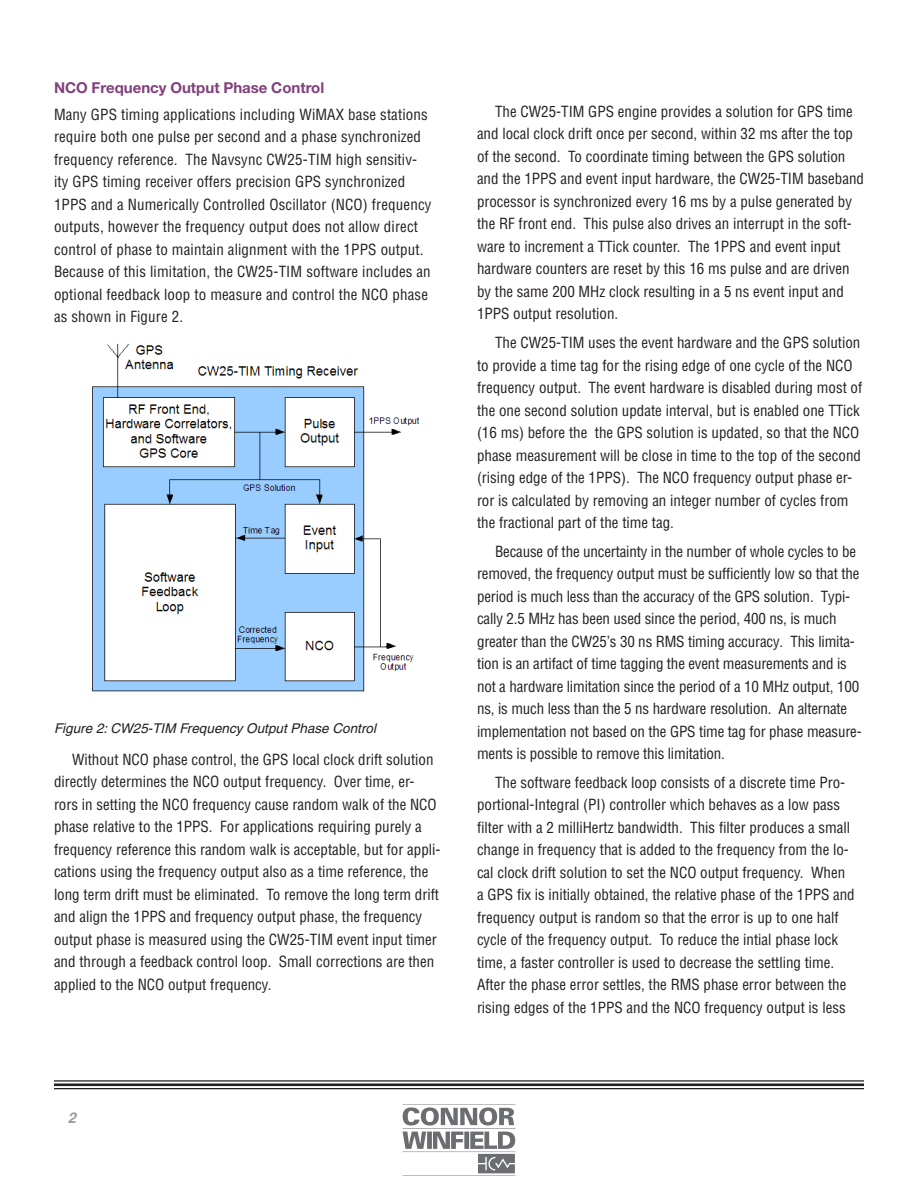
<style>
.page{position:relative;width:918px;height:1188px;background:#fff}
.page>*{position:absolute;margin:0;border:0;box-sizing:border-box;transform-origin:0 0}
.Body_text{font:condensed 15px/22.5px "Helvetica";color:#231f20}
.Subhead_10{font:700 15px "Helvetica Neue";color:#813f7c}
.Subhead_1_under{font:italic 13.5px "Helvetica";color:#231f20}
</style>
<div class="page">
<hr style="left:54px;top:1080px;width:810px;height:2px;background:#231f20">
<hr style="left:54px;top:1083px;width:810px;height:3px;background:#231f20">
<hr style="left:54px;top:1088px;width:810px;height:1px;background:#231f20">
<img style="left:403px;top:1107px;width:112px;height:67px">
<img style="left:92px;top:343px;width:326px;height:349px">
<p class="Subhead_10" style="left:54px;top:78px;width:272px">NCO Frequency Output Phase Control</p>
<p class="Body_text" style="left:54px;top:103px;width:379px">Many GPS timing applications including WiMAX base stations require both one pulse per second and a phase synchronized frequency reference. The Navsync CW25-TIM high sensitiv&shy;ity GPS timing receiver offers precision GPS synchronized 1PPS and a Numerically Controlled Oscillator (NCO) frequency outputs, however the frequency output does not allow direct control of phase to maintain alignment with the 1PPS output.<br>Because of this limitation, the CW25-TIM software includes an optional feedback loop to measure and control the NCO phase as shown in Figure 2.</p>
<p class="Subhead_1_under" style="left:54px;top:721px;width:324px">Figure 2: CW25-TIM Frequency Output Phase Control</p>
<p class="Body_text" style="left:54px;top:748px;width:388px;text-indent:18px">Without NCO phase control, the GPS local clock drift solution directly determines the NCO output frequency. Over time, er&shy;rors in setting the NCO frequency cause random walk of the NCO phase relative to the 1PPS. For applications requiring purely a frequency reference this random walk is acceptable, but for appli&shy;cations using the frequency output also as a time reference, the long term drift must be eliminated. To remove the long term drift and align the 1PPS and frequency output phase, the frequency output phase is measured using the CW25-TIM event input timer and through a feedback control loop. Small corrections are then applied to the NCO output frequency.</p>
<p class="Body_text" style="left:477px;top:100px;width:389px;text-indent:18px">The CW25-TIM GPS engine provides a solution for GPS time and local clock drift once per second, within 32 ms after the top of the second. To coordinate timing between the GPS solution and the 1PPS and event input hardware, the CW25-TIM baseband processor is synchronized every 16 ms by a pulse generated by the RF front end. This pulse also drives an interrupt in the soft&shy;ware to increment a TTick counter. The 1PPS and event input hardware counters are reset by this 16 ms pulse and are driven by the same 200 MHz clock resulting in a 5 ns event input and 1PPS output resolution.</p>
<p class="Body_text" style="left:477px;top:331px;width:387px;text-indent:18px">The CW25-TIM uses the event hardware and the GPS solution to provide a time tag for the rising edge of one cycle of the NCO frequency output. The event hardware is disabled during most of the one second solution update interval, but is enabled one TTick (16 ms) before the the GPS solution is updated, so that the NCO phase measurement will be close in time to the top of the second (rising edge of the 1PPS). The NCO frequency output phase er&shy;ror is calculated by removing an integer number of cycles from the fractional part of the time tag.</p>
<p class="Body_text" style="left:477px;top:540px;width:386px;text-indent:18px">Because of the uncertainty in the number of whole cycles to be removed, the frequency output must be sufficiently low so that the period is much less than the accuracy of the GPS solution. Typi&shy;cally 2.5 MHz has been used since the period, 400 ns, is much greater than the CW25’s 30 ns RMS timing accuracy. This limita&shy;tion is an artifact of time tagging the event measurements and is not a hardware limitation since the period of a 10 MHz output, 100 ns, is much less than the 5 ns hardware resolution. An alternate implementation not based on the GPS time tag for phase measure&shy;ments is possible to remove this limitation.</p>
<p class="Body_text" style="left:477px;top:771px;width:379px;text-indent:18px">The software feedback loop consists of a discrete time Pro&shy;portional-Integral (PI) controller which behaves as a low pass filter with a 2 milliHertz bandwidth. This filter produces a small change in frequency that is added to the frequency from the lo&shy;cal clock drift solution to set the NCO output frequency. When a GPS fix is initially obtained, the relative phase of the 1PPS and frequency output is random so that the error is up to one half cycle of the frequency output. To reduce the intial phase lock time, a faster controller is used to decrease the settling time.<br>After the phase error settles, the RMS phase error between the rising edges of the 1PPS and the NCO frequency output is less</p>
</div>
